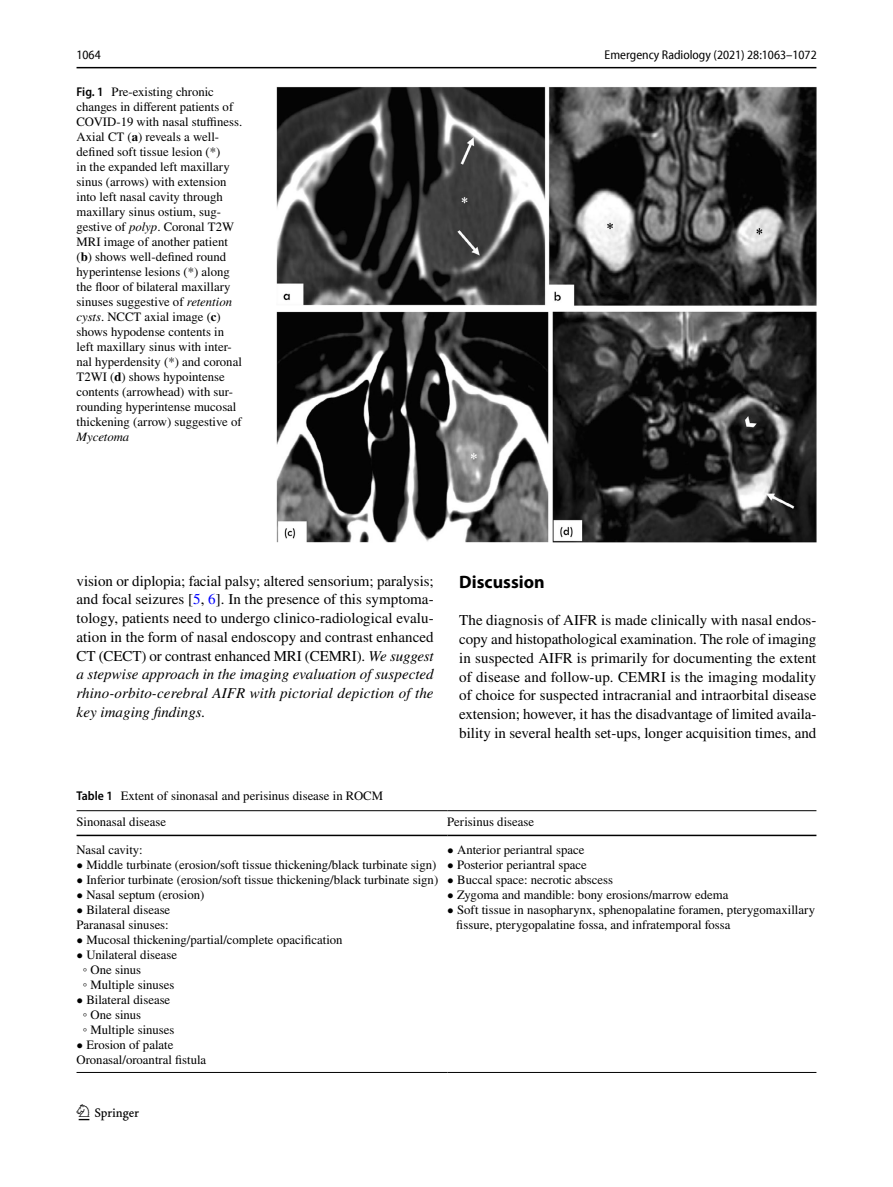
<style>
.page{position:relative;width:893px;height:1187px;background:#fff}
.page>*{position:absolute;margin:0;border:0;box-sizing:border-box;transform-origin:0 0}
.t1{font:22.5px "Springnew Regular 2";color:#000}
.t2{font:700 18px "Myriad Pro";color:#000}
.t3{font:15px/18.8px "STIX";color:#000;text-align:justify}
.t4{font:12.75px/15px "STIX";color:#000}
.t5{font:semi-condensed 12.75px "Myriad Pro Unic";color:#000}
.t6{font:italic 12.75px "STIX";color:#000}
.s1{font-family:"Myriad Pro";font-weight:600;font-stretch:semi-condensed}
.s2{font-weight:700}
.s3{font-style:italic}
.s4{color:#00f}
.s5{font-family:"Times New Roman"}
</style>
<div class="page">
<hr style="left:77px;top:67px;width:739px;height:1px;background:#000">
<img style="left:276px;top:87px;width:540px;height:455px">
<hr style="left:77px;top:810px;width:370px;height:1px;background:#000">
<hr style="left:77px;top:834px;width:370px;height:2px;background:#000">
<hr style="left:447px;top:810px;width:369px;height:1px;background:#000">
<hr style="left:447px;top:834px;width:369px;height:2px;background:#000">
<hr style="left:77px;top:1071px;width:370px;height:1px;background:#000">
<hr style="left:447px;top:1071px;width:369px;height:1px;background:#000">
<p class="t5" style="left:77px;top:50px;width:26px">1064</p>
<p class="t5" style="left:605px;top:50px;width:214px">Emergency Radiology (2021) 28:1063–1072</p>
<p class="t4" style="left:77px;top:85px;width:167px"><span class="s1">Fig. 1</span> Pre-existing chronic changes in different patients of<br>COVID-19 with nasal stuffiness.<br>Axial CT (<span class="s2">a</span>) reveals a well&shy;defined soft tissue lesion (*)<br>in the expanded left maxillary sinus (arrows) with extension into left nasal cavity through maxillary sinus ostium, sug&shy;gestive of <span class="s3">polyp</span>. Coronal T2W<br>MRI image of another patient (<span class="s2">b</span>) shows well-defined round hyperintense lesions (*) along the floor of bilateral maxillary sinuses suggestive of <span class="s3">retention cysts</span>. NCCT axial image (<span class="s2">c</span>) shows hypodense contents in left maxillary sinus with inter&shy;nal hyperdensity (*) and coronal<br>T2WI (<span class="s2">d</span>) shows hypointense contents (arrowhead) with sur&shy;rounding hyperintense mucosal thickening (arrow) suggestive of</p>
<p class="t6" style="left:77px;top:428px;width:54px">Mycetoma</p>
<p class="t3" style="left:77px;top:572px;width:359px">vision or diplopia; facial palsy; altered sensorium; paralysis; and focal seizures [<span class="s4">5</span>, <span class="s4">6</span>]. In the presence of this symptoma&shy;tology, patients need to undergo clinico-radiological evalu&shy;ation in the form of nasal endoscopy and contrast enhanced CT (CECT) or contrast enhanced MRI (CEMRI). <span class="s3">We suggest a stepwise approach in the imaging evaluation of suspected rhino-orbito-cerebral AIFR with pictorial depiction of the key imaging findings.</span></p>
<h2 class="t2" style="left:459px;top:570px;width:87px">Discussion</h2>
<p class="t3" style="left:459px;top:612px;width:359px">The diagnosis of AIFR is made clinically with nasal endos&shy;copy and histopathological examination. The role of imaging in suspected AIFR is primarily for documenting the extent of disease and follow-up. CEMRI is the imaging modality of choice for suspected intracranial and intraorbital disease extension; however, it has the disadvantage of limited availa&shy;bility in several health set-ups, longer acquisition times, and</p>
<p class="t4" style="left:77px;top:784px;width:308px;line-height:25.5px"><span class="s1">Table 1</span> Extent of sinonasal and perisinus disease in ROCM<br>Sinonasal disease</p>
<p class="t4" style="left:77px;top:842px;width:68px">Nasal cavity:</p>
<p class="t4" style="left:77px;top:857px;width:361px">• Middle turbinate (erosion/soft tissue thickening/black turbinate sign)</p>
<p class="t4" style="left:77px;top:872px;width:363px">• Inferior turbinate (erosion/soft tissue thickening/black turbinate sign)</p>
<p class="t4" style="left:77px;top:887px;width:129px">• Nasal septum (erosion)</p>
<p class="t4" style="left:77px;top:902px;width:95px">• Bilateral disease<br>Paranasal sinuses:</p>
<p class="t4" style="left:77px;top:932px;width:268px">• Mucosal thickening/partial/complete opacification</p>
<p class="t4" style="left:83px;top:947px;width:96px;text-indent:-6px">• Unilateral disease <span class="s5">◦</span> One sinus<br><span class="s5">◦</span> Multiple sinuses</p>
<p class="t4" style="left:83px;top:992px;width:93px;text-indent:-6px">• Bilateral disease <span class="s5">◦</span> One sinus<br><span class="s5">◦</span> Multiple sinuses</p>
<p class="t4" style="left:77px;top:1037px;width:131px">• Erosion of palate<br>Oronasal/oroantral fistula</p>
<p class="t4" style="left:447px;top:814px;width:88px">Perisinus disease</p>
<p class="t4" style="left:447px;top:842px;width:139px">• Anterior periantral space</p>
<p class="t4" style="left:447px;top:857px;width:141px">• Posterior periantral space</p>
<p class="t4" style="left:447px;top:872px;width:167px">• Buccal space: necrotic abscess</p>
<p class="t4" style="left:447px;top:887px;width:283px">• Zygoma and mandible: bony erosions/marrow edema</p>
<p class="t4" style="left:456px;top:902px;width:360px;text-indent:-9px">• Soft tissue in nasopharynx, sphenopalatine foramen, pterygomaxillary fissure, pterygopalatine fossa, and infratemporal fossa</p>
<h1 class="t1" style="left:79px;top:1104px;width:62px">1 3</h1>
</div>
